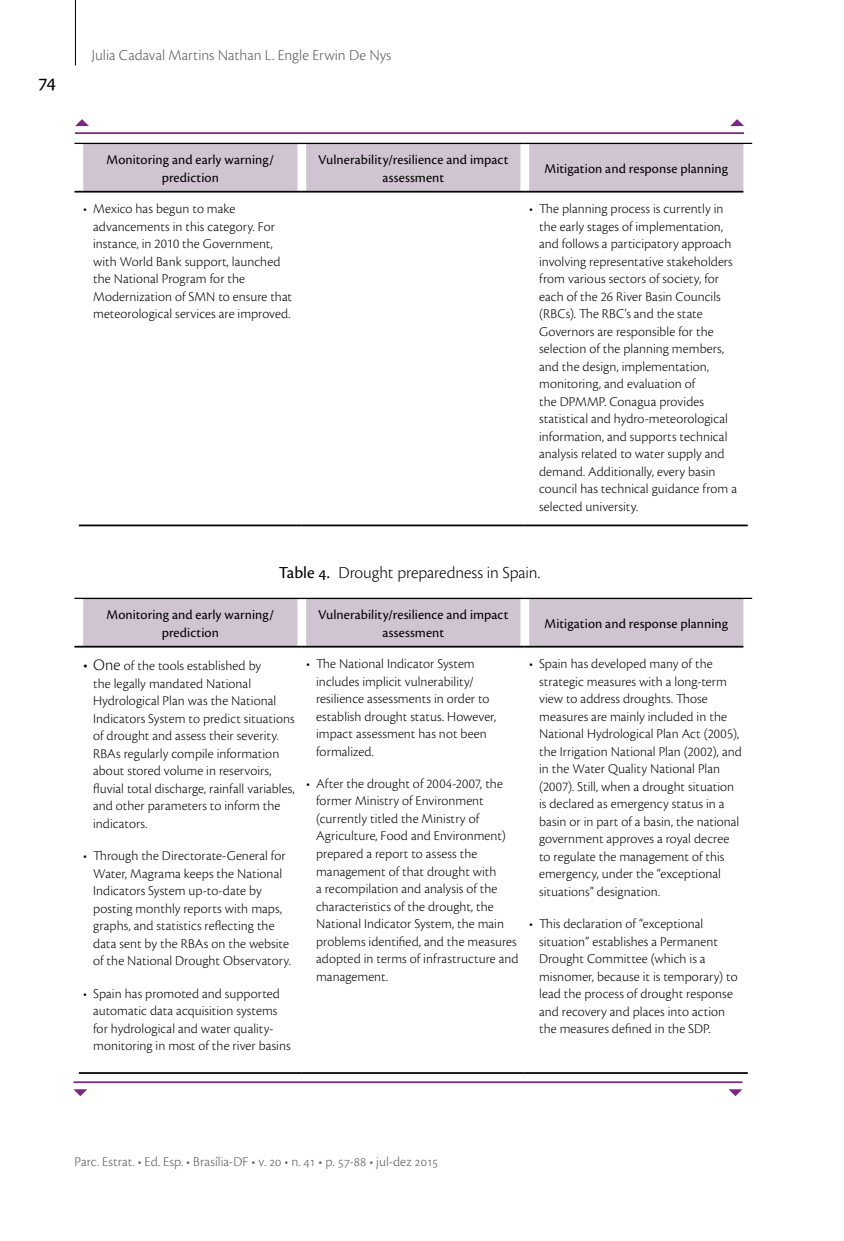
<style>
.page{position:relative;width:844px;height:1241px;background:#fff}
.page>*{position:absolute;margin:0;border:0;box-sizing:border-box;transform-origin:0 0}
.t1{font:21px "Cronos Pro";color:#000}
.t2{font:300 17.5px "Cronos Pro";letter-spacing:-.005em;color:#000}
.t3{font:300 15.75px "Cronos Pro";color:#58595b}
.t4{font:300 14px/17.5px "Cronos Pro";letter-spacing:.005em;color:#000}
.t5{font:14px/17.5px "Cronos Pro";letter-spacing:.005em;color:#000;text-align:center}
.t6{font:300 14px "Cronos Pro";letter-spacing:.005em;color:#58595b}
.s1{font-weight:400}
.s2{font-size:16.62px}
</style>
<div class="page">
<hr style="left:75px;top:0;width:1px;height:65px;background:#000">
<div style="left:83px;top:144px;width:660px;height:47px;background:#d0c3d2"></div>
<div style="left:297px;top:144px;width:9px;height:47px;background:#fff"></div>
<div style="left:520px;top:144px;width:9px;height:47px;background:#fff"></div>
<hr style="left:79px;top:524px;width:223px;height:2px;background:#000">
<hr style="left:302px;top:524px;width:222px;height:2px;background:#000">
<hr style="left:524px;top:524px;width:223px;height:2px;background:#000">
<hr style="left:74px;top:143px;width:228px;height:1px;background:#000">
<hr style="left:302px;top:143px;width:222px;height:1px;background:#000">
<hr style="left:524px;top:143px;width:228px;height:1px;background:#000">
<hr style="left:74px;top:191px;width:228px;height:1px;background:#000">
<hr style="left:302px;top:191px;width:222px;height:1px;background:#000">
<hr style="left:524px;top:191px;width:219px;height:1px;background:#000">
<div style="left:83px;top:599px;width:660px;height:46px;background:#d0c3d2"></div>
<div style="left:297px;top:599px;width:9px;height:46px;background:#fff"></div>
<div style="left:520px;top:599px;width:9px;height:46px;background:#fff"></div>
<hr style="left:79px;top:1071px;width:223px;height:2px;background:#000">
<hr style="left:302px;top:1071px;width:222px;height:2px;background:#000">
<hr style="left:524px;top:1071px;width:223px;height:2px;background:#000">
<hr style="left:74px;top:597px;width:228px;height:2px;background:#000">
<hr style="left:302px;top:597px;width:222px;height:2px;background:#000">
<hr style="left:524px;top:597px;width:228px;height:2px;background:#000">
<hr style="left:74px;top:645px;width:228px;height:2px;background:#000">
<hr style="left:302px;top:645px;width:222px;height:2px;background:#000">
<hr style="left:524px;top:645px;width:219px;height:2px;background:#000">
<hr style="left:73px;top:1081px;width:669px;height:1px;background:#7c2582">
<svg style="left:73px;top:1089px;width:14px;height:6px"></svg>
<svg style="left:728px;top:1089px;width:14px;height:6px"></svg>
<hr style="left:75px;top:132px;width:668px;height:2px;background:#7c2582">
<svg style="left:730px;top:119px;width:13px;height:7px"></svg>
<svg style="left:75px;top:119px;width:14px;height:7px"></svg>
<h1 class="t1" style="left:38px;top:69px;width:20px">74</h1>
<p class="t3" style="left:92px;top:46px;width:301px">Julia Cadaval Martins Nathan L. Engle Erwin De Nys</p>
<p class="t5" style="left:107px;top:151px;width:169px">Monitoring and early warning/ prediction</p>
<p class="t5" style="left:318px;top:151px;width:192px">Vulnerability/resilience and impact assessment</p>
<p class="t5" style="left:544px;top:160px;width:185px">Mitigation and response planning</p>
<p class="t4" style="left:93px;top:200px;width:200px;text-indent:-10px">• Mexico has begun to make advancements in this category. For instance, in 2010 the Government, with World Bank support, launched the National Program for the Modernization of SMN to ensure that meteorological services are improved.</p>
<p class="t4" style="left:539px;top:200px;width:199px;text-indent:-10px">• The planning process is currently in the early stages of implementation, and follows a participatory approach involving representative stakeholders from various sectors of society, for each of the 26 River Basin Councils (RBCs). The RBC’s and the state Governors are responsible for the selection of the planning members, and the design, implementation, monitoring, and evaluation of<br>the DPMMP. Conagua provides statistical and hydro-meteorological information, and supports technical analysis related to water supply and demand. Additionally, every basin council has technical guidance from a selected university.</p>
<p class="t2" style="left:279px;top:562px;width:263px"><span class="s1">Table 4.</span> Drought preparedness in Spain.</p>
<p class="t5" style="left:107px;top:606px;width:169px">Monitoring and early warning/ prediction</p>
<p class="t5" style="left:318px;top:606px;width:192px">Vulnerability/resilience and impact assessment</p>
<p class="t5" style="left:544px;top:615px;width:185px">Mitigation and response planning</p>
<p class="t4" style="left:93px;top:656px;width:203px;text-indent:-10px"><span class="s2">• One</span> of the tools established by<br>the legally mandated National Hydrological Plan was the National Indicators System to predict situations of drought and assess their severity.<br>RBAs regularly compile information about stored volume in reservoirs, fluvial total discharge, rainfall variables, and other parameters to inform the indicators.</p>
<p class="t4" style="left:93px;top:846px;width:199px;text-indent:-10px">• Through the Directorate-General for Water, Magrama keeps the National Indicators System up-to-date by posting monthly reports with maps, graphs, and statistics reflecting the data sent by the RBAs on the website of the National Drought Observatory.</p>
<p class="t4" style="left:93px;top:984px;width:199px;text-indent:-10px">• Spain has promoted and supported automatic data acquisition systems for hydrological and water quality&shy;monitoring in most of the river basins</p>
<p class="t4" style="left:539px;top:654px;width:204px;text-indent:-10px">• Spain has developed many of the strategic measures with a long-term view to address droughts. Those measures are mainly included in the National Hydrological Plan Act (2005), the Irrigation National Plan (2002), and in the Water Quality National Plan (2007). Still, when a drought situation is declared as emergency status in a basin or in part of a basin, the national government approves a royal decree to regulate the management of this emergency, under the “exceptional situations” designation.</p>
<p class="t4" style="left:539px;top:914px;width:200px;text-indent:-10px">• This declaration of “exceptional situation” establishes a Permanent Drought Committee (which is a misnomer, because it is temporary) to lead the process of drought response and recovery and places into action the measures defined in the SDP.</p>
<p class="t4" style="left:316px;top:654px;width:181px;text-indent:-10px">• The National Indicator System includes implicit vulnerability/ resilience assessments in order to establish drought status. However, impact assessment has not been formalized.</p>
<p class="t4" style="left:316px;top:774px;width:204px;text-indent:-10px">• After the drought of 2004-2007, the former Ministry of Environment (currently titled the Ministry of Agriculture, Food and Environment) prepared a report to assess the management of that drought with<br>a recompilation and analysis of the characteristics of the drought, the National Indicator System, the main problems identified, and the measures adopted in terms of infrastructure and management.</p>
<p class="t6" style="left:74px;top:1153px;width:365px">Parc. Estrat. • Ed. Esp. • Brasília-DF • v. 20 • n. 41 • p. 57-88 • jul-dez 2015</p>
</div>
